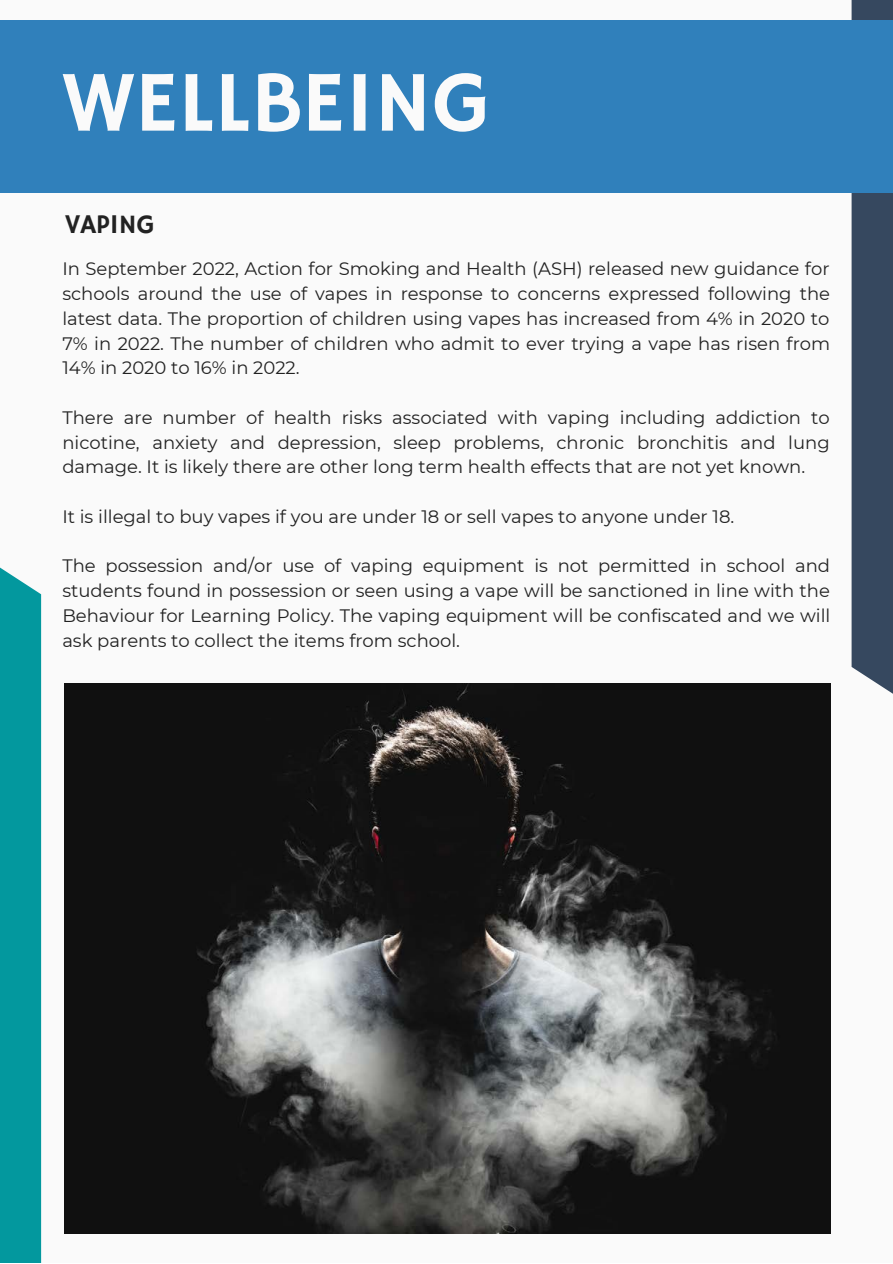
<style>
.page{position:relative;width:893px;height:1264px;background:#fff}
.page>*{position:absolute;margin:0;border:0;box-sizing:border-box;transform-origin:0 0}
.t1{font:86.85px "Hammersmith One";color:#fafafa}
.t2{font:27px "Hammersmith One";color:#222}
.t3{font:18px/24.8px "Montserrat";color:#222;text-align:justify}
</style>
<div class="page">
<div style="left:0;top:0;width:892px;height:1262px;background:#fafafa"></div>
<div style="left:0;top:567px;width:41px;height:695px;background:#03989e"></div>
<div style="left:851px;top:0;width:41px;height:693px;background:#36485f"></div>
<div style="left:0;top:21px;width:892px;height:172px;background:#3080bb"></div>
<img style="left:65px;top:683px;width:765px;height:550px">
<h1 class="t1" style="left:62px;top:52px;width:428px">WELLBEING</h1>
<h2 class="t2" style="left:65px;top:209px;width:91px">VAPING</h2>
<p class="t3" style="left:62px;top:256px;width:769px">In September 2022, Action for Smoking and Health (ASH) released new guidance for schools around the use of vapes in response to concerns expressed following the latest data. The proportion of children using vapes has increased from 4% in 2020 to 7% in 2022. The number of children who admit to ever trying a vape has risen from 14% in 2020 to 16% in 2022.</p>
<p class="t3" style="left:62px;top:405px;width:768px">There are number of health risks associated with vaping including addiction to nicotine, anxiety and depression, sleep problems, chronic bronchitis and lung damage. It is likely there are other long term health effects that are not yet known.</p>
<p class="t3" style="left:62px;top:504px;width:673px">It is illegal to buy vapes if you are under 18 or sell vapes to anyone under 18.</p>
<p class="t3" style="left:62px;top:553px;width:769px">The possession and/or use of vaping equipment is not permitted in school and students found in possession or seen using a vape will be sanctioned in line with the Behaviour for Learning Policy. The vaping equipment will be confiscated and we will ask parents to collect the items from school.</p>
</div>
